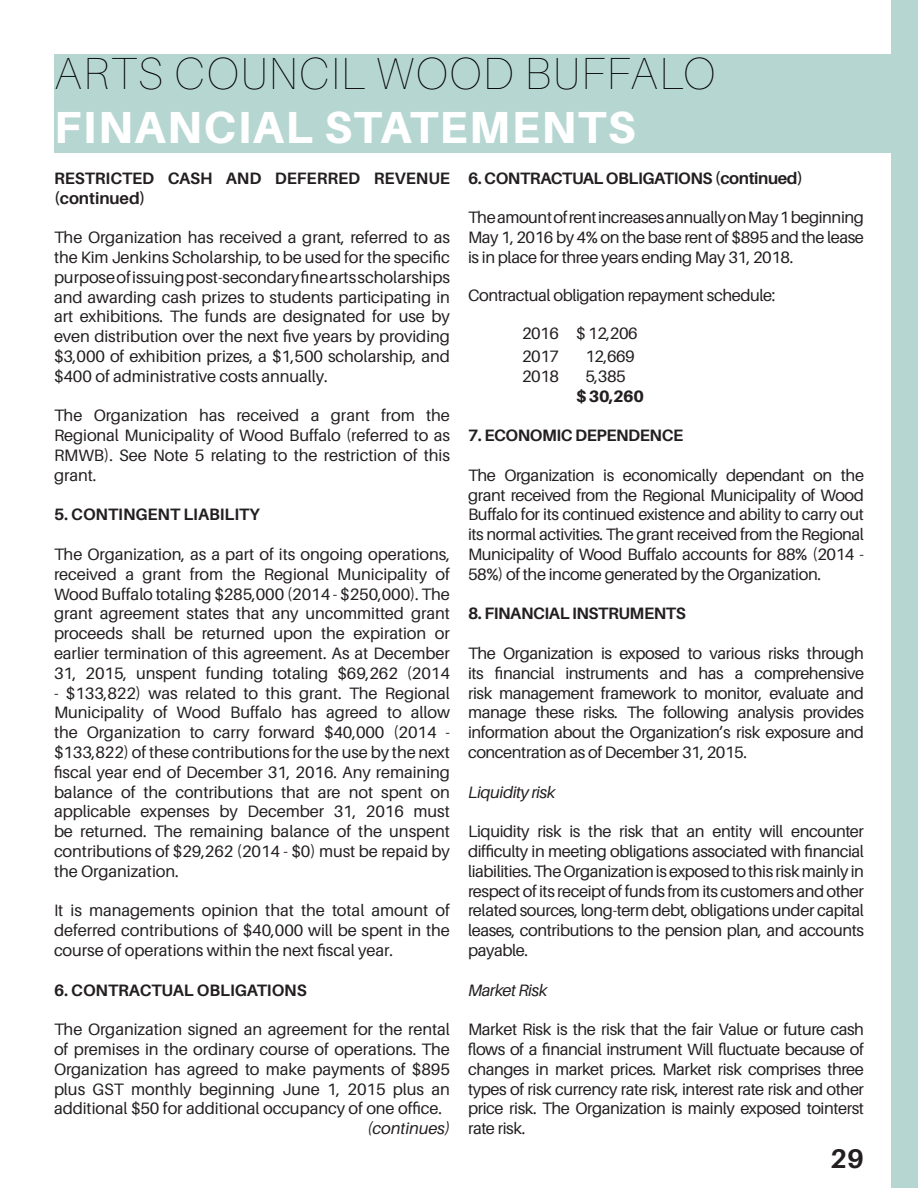
<style>
.page{position:relative;width:918px;height:1188px;background:#fff}
.page>*{position:absolute;margin:0;border:0;box-sizing:border-box;transform-origin:0 0}
.t1{font:200 45px "Aileron";letter-spacing:.035em;color:#000}
.t2{font:800 45px "Aileron";letter-spacing:.035em;color:#fff}
.t3{font:700 27px "Aileron";color:#231f20}
.t4{font:16.5px/19.8px "Aileron";letter-spacing:-.025em;color:#231f20;text-align:justify}
.t5{font:700 16.5px "Aileron";letter-spacing:-.025em;color:#231f20}
.t6{font:700 16.5px "Aileron";letter-spacing:-.005em;color:#231f20}
.t7{font:italic 16.5px "Aileron";letter-spacing:-.025em;color:#231f20}
.t8{font:italic 16.5px "Aileron";letter-spacing:-.005em;color:#231f20}
.t9{font:800 16.5px "Aileron";color:#231f20}
</style>
<div class="page">
<div style="left:54px;top:54px;width:847px;height:99px;background:#b6d6d2"></div>
<h1 class="t1" style="left:54px;top:48px;width:182px">ARTS COUN</h1>
<h1 class="t1" style="left:299px;top:48px;width:113px">CIL WOO</h1>
<h1 class="t1" style="left:483px;top:48px;width:69px">D BUFFALO</h1>
<h1 class="t2" style="left:54px;top:101px;width:583px">FINANCIAL STATEMENTS</h1>
<p class="t6" style="left:54px;top:169px;width:342px">RESTRICTED CASH AND DEFERRED REVE</p>
<p class="t5" style="left:416px;top:169px;width:24px">NUE</p>
<p class="t5" style="left:54px;top:189px;width:93px">(continued)</p>
<p class="t4" style="left:54px;top:228px;width:398px">The Organization has received a grant, referred to as the Kim Jenkins Scholarship, to be used for the specific purpose of issuing post-secondary fine arts scholarships and awarding cash prizes to students participating in art exhibitions. The funds are designated for use by even distribution over the next five years by providing $3,000 of exhibition prizes, a $1,500 scholarship, and $400 of administrative costs annually.</p>
<p class="t4" style="left:54px;top:406px;width:398px">The Organization has received a grant from the Regional Municipality of Wood Buffalo (referred to as RMWB). See Note 5 relating to the restriction of this grant.</p>
<p class="t5" style="left:54px;top:505px;width:139px">5. CONTI NGENT LIABILIT</p>
<p class="t5" style="left:249px;top:505px;width:12px">Y</p>
<p class="t4" style="left:54px;top:544px;width:398px">The Organization, as a part of its ongoing operations, received a grant from the Regional Municipality of Wood Buffalo totaling $285,000 (2014 - $250,000). The grant agreement states that any uncommitted grant proceeds shall be returned upon the expiration or earlier termination of this agreement. As at December 31, 2015, unspent funding totaling $69,262 (2014</p>
<p class="t4" style="left:54px;top:683px;width:398px">- $133,822) was related to this grant. The Regional Municipality of Wood Buffalo has agreed to allow the Organization to carry forward $40,000 (2014 - $133,822) of these contributions for the use by the next fiscal year end of December 31, 2016. Any remaining balance of the contributions that are not spent on applicable expenses by December 31, 2016 must be returned. The remaining balance of the unspent contributions of $29,262 (2014 - $0) must be repaid by the Organization.</p>
<p class="t4" style="left:54px;top:901px;width:398px">It is managements opinion that the total amount of deferred contributions of $40,000 will be spent in the course of operations within the next fiscal year.</p>
<p class="t6" style="left:54px;top:981px;width:109px">6. CONTRACTUAL</p>
<p class="t5" style="left:197px;top:981px;width:23px">OBLIGATI</p>
<p class="t5" style="left:272px;top:981px;width:37px">ONS</p>
<p class="t4" style="left:54px;top:1020px;width:398px">The Organization signed an agreement for the rental of premises in the ordinary course of operations. The Organization has agreed to make payments of $895 plus GST monthly beginning June 1, 2015 plus an additional $50 for additional occupancy of one office.</p>
<p class="t8" style="left:367px;top:1119px;width:84px">(continues)</p>
<p class="t5" style="left:468px;top:169px;width:106px">6. CONTRACTUAL</p>
<p class="t5" style="left:606px;top:169px;width:22px">OBLIGATI</p>
<p class="t5" style="left:678px;top:169px;width:127px">ONS (continued)</p>
<p class="t4" style="left:468px;top:208px;width:398px">The amount of rent increases annually on May 1 beginning May 1, 2016 by 4% on the base rent of $895 and the lease is in place for three years ending May 31, 2018.</p>
<p class="t4" style="left:468px;top:286px;width:309px">Contractual obligation repayment schedule:</p>
<p class="t4" style="left:522px;top:322px;width:117px;line-height:22.8px">2016 $ 12,206<br>2017</p>
<p class="t4" style="left:585px;top:346px;width:51px">12,669</p>
<p class="t4" style="left:522px;top:366px;width:39px">2018</p>
<p class="t4" style="left:585px;top:366px;width:42px">5,385</p>
<p class="t9" style="left:576px;top:386px;width:69px">$ 30,260</p>
<p class="t5" style="left:468px;top:426px;width:215px">7. ECONOMIC DEPENDENCE</p>
<p class="t4" style="left:468px;top:465px;width:398px">The Organization is economically dependant on the grant received from the Regional Municipality of Wood Buffalo for its continued existence and ability to carry out its normal activities. The grant received from the Regional Municipality of Wood Buffalo accounts for 88% (2014 - 58%) of the income generated by the Organization.</p>
<p class="t5" style="left:468px;top:604px;width:219px">8. FINANCIAL INSTRUMENTS</p>
<p class="t4" style="left:468px;top:643px;width:398px">The Organization is exposed to various risks through its financial instruments and has a comprehensive risk management framework to monitor, evaluate and manage these risks. The following analysis provides information about the Organization’s risk exposure and concentration as of December 31, 2015.</p>
<p class="t7" style="left:468px;top:783px;width:89px">Liquidity risk</p>
<p class="t4" style="left:468px;top:822px;width:398px">Liquidity risk is the risk that an entity will encounter difficulty in meeting obligations associated with financial liabilities. The Organization is exposed to this risk mainly in respect of its receipt of funds from its customers and other related sources, long-term debt, obligations under capital leases, contributions to the pension plan, and accounts payable.</p>
<p class="t7" style="left:468px;top:981px;width:81px">Market Risk</p>
<p class="t4" style="left:468px;top:1020px;width:398px">Market Risk is the risk that the fair Value or future cash flows of a financial instrument Will fluctuate because of changes in market prices. Market risk comprises three types of risk currency rate risk, interest rate risk and other price risk. The Organization is mainly exposed tointerst rate risk.</p>
<h2 class="t3" style="left:830px;top:1143px;width:35px">29</h2>
</div>
